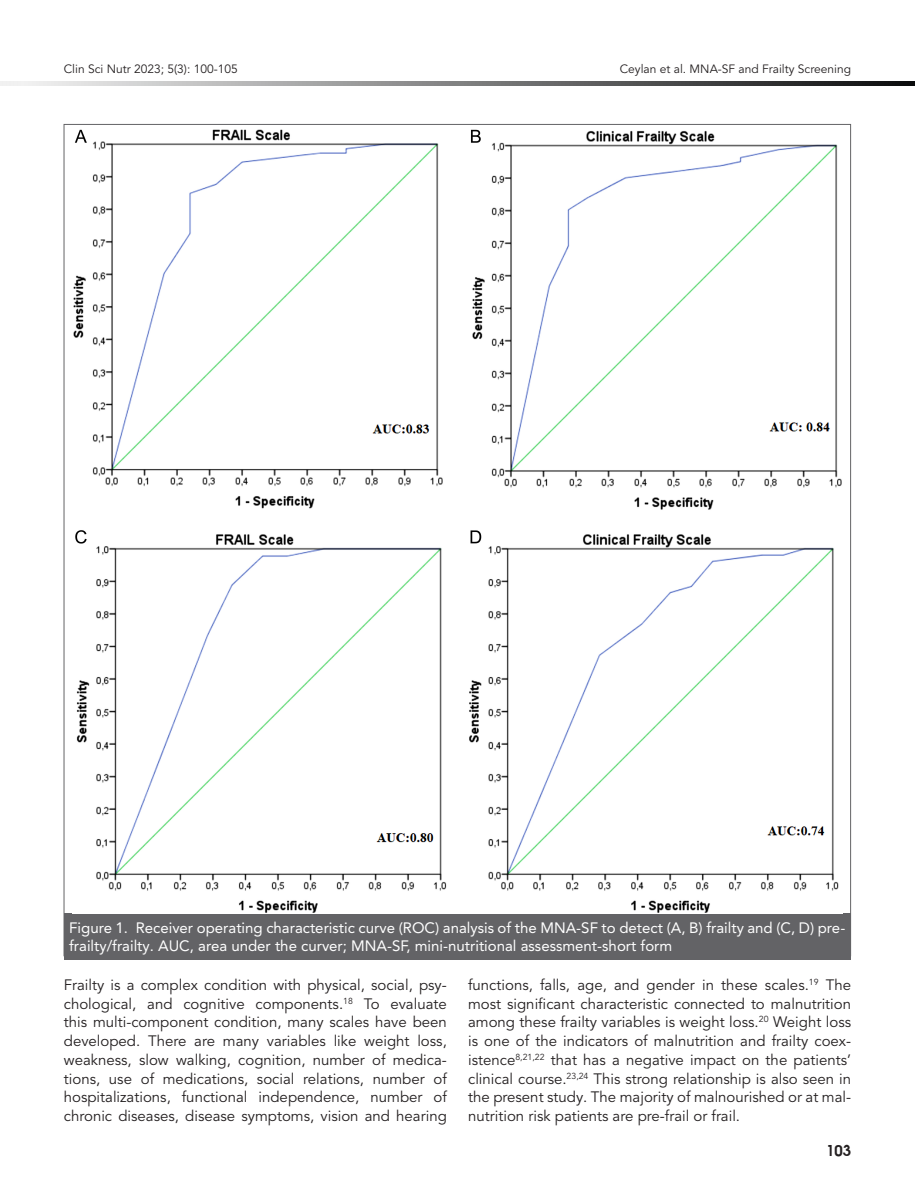
<style>
.page{position:relative;width:915px;height:1191px;background:#fff}
.page>*{position:absolute;margin:0;border:0;box-sizing:border-box;transform-origin:0 0}
.t1{font:15px/18.8px "Avenir LT Pro";color:#231f20;text-align:justify}
.t2{font:15px/18px "Avenir LT Pro";color:#fff}
.t3{font:700 15px "Avant Garde";color:#231f20}
.t4{font:12px "Avenir LT Pro";color:#231f20}
</style>
<div class="page">
<svg style="left:21px;top:81px;width:893px;height:5px;background:#7e7e7f"></svg>
<div style="left:0;top:81px;width:21px;height:5px;background:#f1f1f1"></div>
<div style="left:64px;top:913px;width:786px;height:46px;background:#636366"></div>
<img style="left:73px;top:129px;width:769px;height:784px">
<p class="t4" style="left:64px;top:61px;width:175px">Clin Sci Nutr 2023; 5(3): 100-105</p>
<p class="t4" style="left:619px;top:61px;width:233px">Ceylan et al. MNA-SF and Frailty Screening</p>
<p class="t2" style="left:69px;top:919px;width:777px">Figure 1. Receiver operating characteristic curve (ROC) analysis of the MNA-SF to detect (A, B) frailty and (C, D) pre&shy;frailty/frailty. AUC, area under the curver; MNA-SF, mini-nutritional assessment-short form</p>
<p class="t1" style="left:64px;top:975px;width:384px">Frailty is a complex condition with physical, social, psy&shy;chological, and cognitive components.<sup>18</sup> To evaluate this multi-component condition, many scales have been developed. There are many variables like weight loss, weakness, slow walking, cognition, number of medica&shy;tions, use of medications, social relations, number of hospitalizations, functional independence, number of chronic diseases, disease symptoms, vision and hearing</p>
<p class="t1" style="left:468px;top:975px;width:384px">functions, falls, age, and gender in these scales.<sup>19</sup> The most significant characteristic connected to malnutrition among these frailty variables is weight loss.<sup>20</sup> Weight loss is one of the indicators of malnutrition and frailty coex&shy;istence<sup>8,21,22</sup> that has a negative impact on the patients’ clinical course.<sup>23,24</sup> This strong relationship is also seen in the present study. The majority of malnourished or at mal&shy;nutrition risk patients are pre-frail or frail.</p>
<p class="t3" style="left:825px;top:1140px;width:26px">103</p>
</div>
